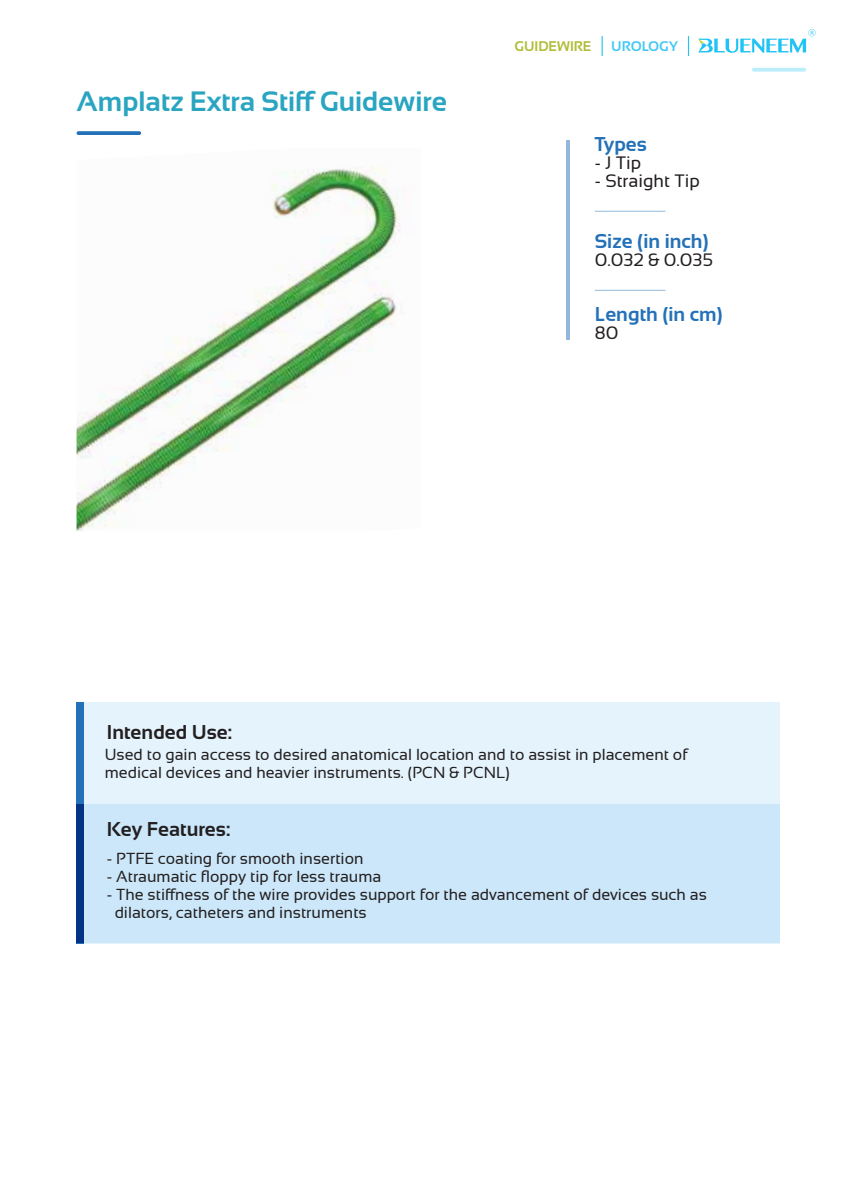
<style>
.page{position:relative;width:842px;height:1191px;background:#fff}
.page>*{position:absolute;margin:0;border:0;box-sizing:border-box;transform-origin:0 0}
.t1{font:700 28px "Sansation";color:#2aa5c1}
.t2{font:700 20px "Sansation";color:#2371b8}
.t3{font:700 20px "Sansation";color:#231f20}
.t4{font:18px "Sansation";color:#231f20}
.t5{font:16px/18px "Sansation";color:#231f20}
.t6{font:700 14px "Sansation";color:#afbd36}
.t7{font:700 14px "Sansation";color:#44c8f5}
</style>
<div class="page">
<svg style="left:688px;top:36px;width:1px;height:20px"></svg>
<svg style="left:698px;top:29px;width:118px;height:24px"></svg>
<svg style="left:602px;top:36px;width:1px;height:20px"></svg>
<svg style="left:752px;top:68px;width:54px;height:4px"></svg>
<hr style="left:595px;top:211px;width:70px;height:1px;background:#2472b8">
<hr style="left:595px;top:290px;width:70px;height:1px;background:#2472b8">
<hr style="left:567px;top:140px;width:3px;height:200px;background:#2371b8">
<img style="left:77px;top:166px;width:324px;height:365px">
<div style="left:84px;top:703px;width:696px;height:240px;background:#e4f3fc"></div>
<div style="left:84px;top:804px;width:696px;height:139px;background:#cbe7f9"></div>
<div style="left:77px;top:703px;width:7px;height:240px;background:#2371b8"></div>
<div style="left:77px;top:804px;width:7px;height:139px;background:#043284"></div>
<svg style="left:77px;top:131px;width:64px;height:4px"></svg>
<h1 class="t1" style="left:77px;top:85px;width:372px">Amplatz Extra Stiff Guidewire</h1>
<p class="t6" style="left:515px;top:39px;width:78px">GUIDEWIRE</p>
<p class="t7" style="left:611px;top:39px;width:68px">UROLOGY</p>
<p class="t2" style="left:595px;top:133px;width:54px">Types</p>
<p class="t4" style="left:595px;top:153px;width:48px">- J Tip</p>
<p class="t4" style="left:595px;top:171px;width:107px">- Straight Tip</p>
<p class="t2" style="left:595px;top:230px;width:116px">Size (in inch)</p>
<p class="t4" style="left:595px;top:250px;width:120px">0.032 &amp; 0.035</p>
<p class="t2" style="left:595px;top:303px;width:130px">Length (in cm)</p>
<p class="t4" style="left:595px;top:323px;width:25px">80</p>
<p class="t3" style="left:107px;top:720px;width:127px">Intended Use:</p>
<p class="t5" style="left:105px;top:746px;width:584px">Used to gain access to desired anatomical location and to assist in placement of medical devices and heavier instruments. (PCN &amp; PCNL)</p>
<p class="t3" style="left:107px;top:817px;width:125px">Key Features:</p>
<p class="t5" style="left:107px;top:850px;width:258px">- PTFE coating for smooth insertion</p>
<p class="t5" style="left:107px;top:868px;width:276px">- Atraumatic floppy tip for less trauma</p>
<p class="t5" style="left:115px;top:886px;width:594px;text-indent:-8px">- The stiffness of the wire provides support for the advancement of devices such as dilators, catheters and instruments</p>
</div>
